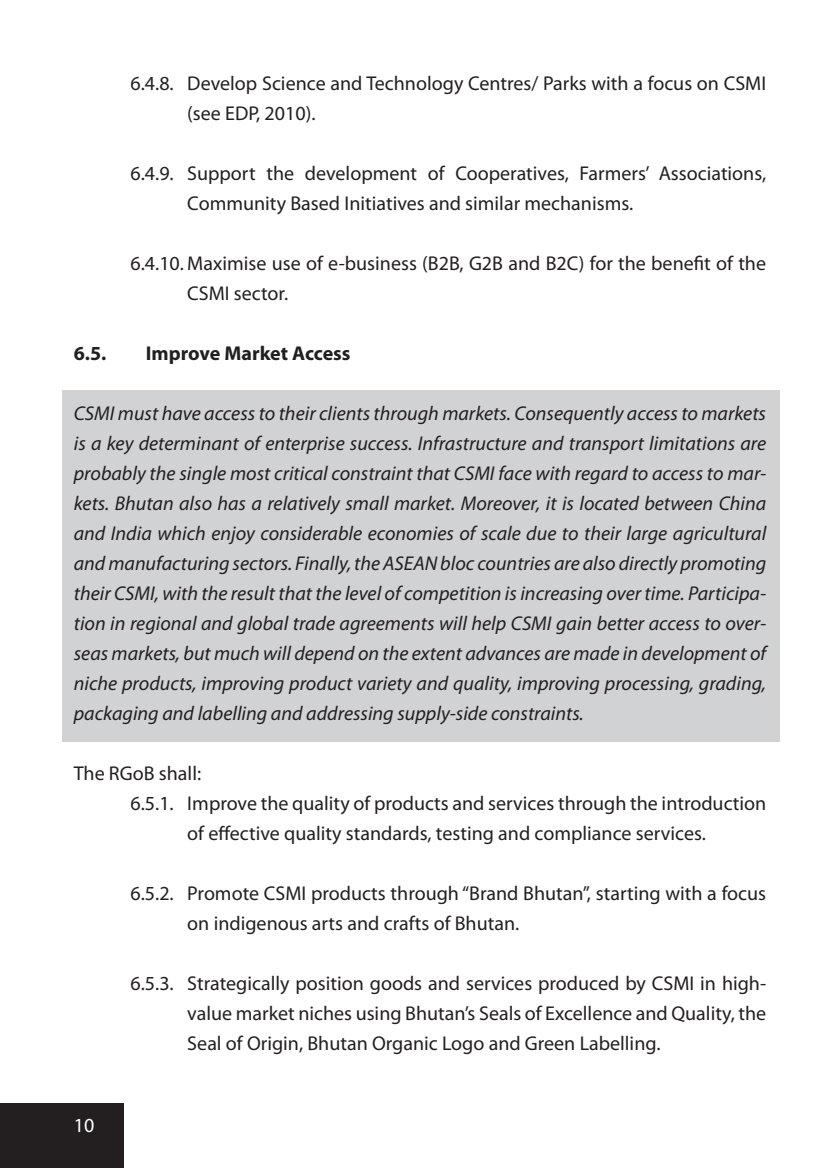
<style>
.page{position:relative;width:840px;height:1168px;background:#fff}
.page>*{position:absolute;margin:0;border:0;box-sizing:border-box;transform-origin:0 0}
.t1{font:italic 20px/30px "Myriad Pro";color:#231f20;text-align:justify}
.t2{font:20px/30px "Myriad Pro";color:#231f20}
.t3{font:700 20px "Myriad Pro";color:#231f20}
.t4{font:20px "Myriad Pro";color:#fff}
</style>
<div class="page">
<div style="left:0;top:1103px;width:124px;height:65px;background:#231f20"></div>
<div style="left:62px;top:390px;width:717px;height:351px;background:#d1d2d4"></div>
<p class="t2" style="left:187px;top:68px;width:580px;text-indent:-57px">6.4.8. Develop Science and Technology Centres/ Parks with a focus on CSMI (see EDP, 2010).</p>
<p class="t2" style="left:187px;top:158px;width:580px;text-indent:-57px">6.4.9. Support the development of Cooperatives, Farmers’ Associations,<br>Community Based Initiatives and similar mechanisms.</p>
<p class="t2" style="left:187px;top:248px;width:580px;text-indent:-57px">6.4.10. Maximise use of e-business (B2B, G2B and B2C) for the benefit of the<br>CSMI sector.</p>
<p class="t3" style="left:74px;top:340px;width:34px">6.5.</p>
<p class="t3" style="left:146px;top:340px;width:206px">Improve Market Access</p>
<p class="t1" style="left:74px;top:398px;width:693px">CSMI must have access to their clients through markets. Consequently access to markets is a key determinant of enterprise success. Infrastructure and transport limitations are probably the single most critical constraint that CSMI face with regard to access to mar&shy;kets. Bhutan also has a relatively small market. Moreover, it is located between China and India which enjoy considerable economies of scale due to their large agricultural and manufacturing sectors. Finally, the ASEAN bloc countries are also directly promoting their CSMI, with the result that the level of competition is increasing over time. Participa&shy;tion in regional and global trade agreements will help CSMI gain better access to over&shy;seas markets, but much will depend on the extent advances are made in development of niche products, improving product variety and quality, improving processing, grading, packaging and labelling and addressing supply-side constraints.</p>
<p class="t2" style="left:74px;top:758px;width:129px">The RGoB shall:</p>
<p class="t2" style="left:130px;top:788px;width:637px">6.5.1. Improve the quality of products and services through the introduction</p>
<p class="t2" style="left:187px;top:818px;width:519px">of effective quality standards, testing and compliance services.</p>
<p class="t2" style="left:187px;top:878px;width:580px;text-indent:-57px">6.5.2. Promote CSMI products through “Brand Bhutan”, starting with a focus on indigenous arts and crafts of Bhutan.</p>
<p class="t4" style="left:74px;top:1113px;width:22px">10</p>
<p class="t2" style="left:187px;top:968px;width:580px;text-align:justify;text-indent:-57px">6.5.3. Strategically position goods and services produced by CSMI in high&shy;value market niches using Bhutan’s Seals of Excellence and Quality, the Seal of Origin, Bhutan Organic Logo and Green Labelling.</p>
</div>
